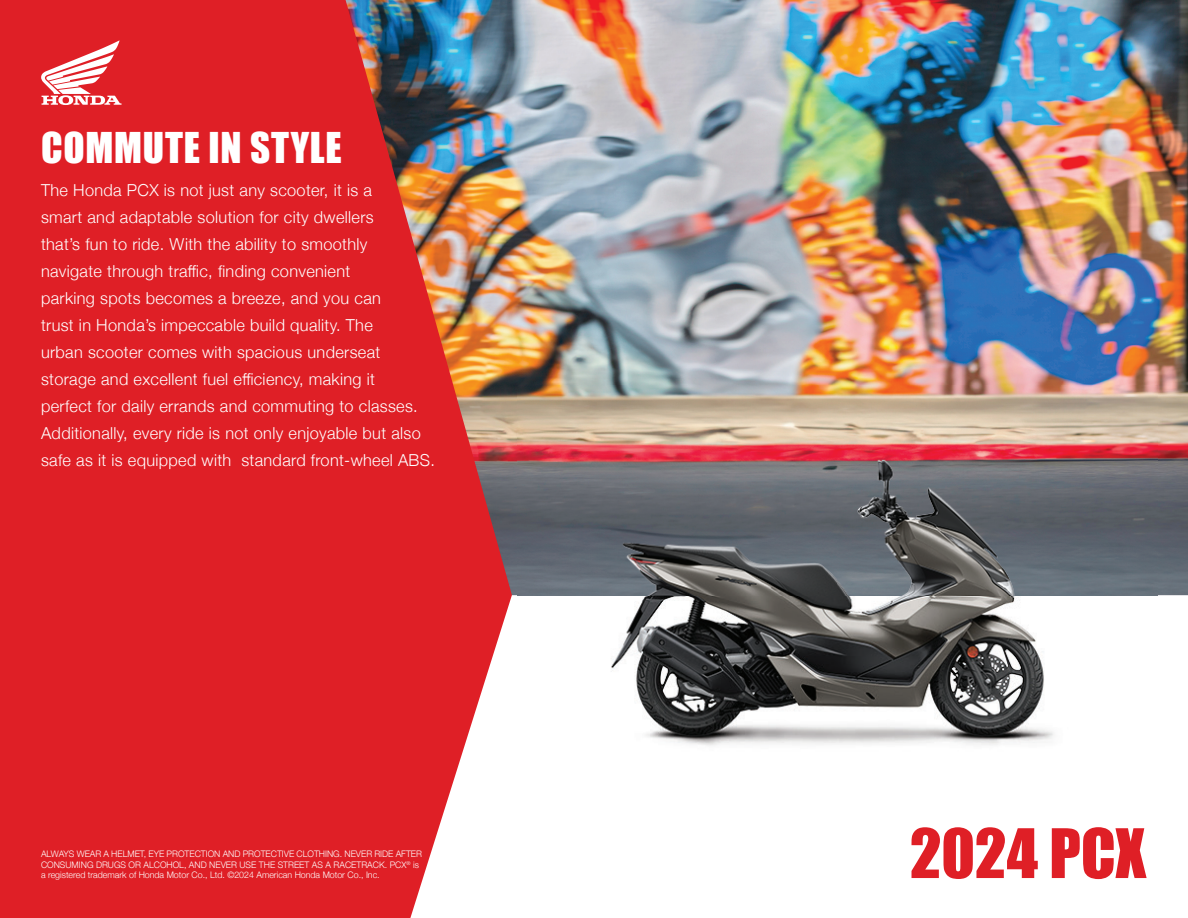
<style>
.page{position:relative;width:1188px;height:918px;background:#fff}
.page>*{position:absolute;margin:0;border:0;box-sizing:border-box;transform-origin:0 0}
.t1{font:63px "Impact";letter-spacing:-.005em;color:#df1f26}
.t2{font:39px "Impact";letter-spacing:.02em;color:#fff}
.t3{font:300 16.5px/27px "Helvetica Neue";letter-spacing:.02em;color:#fff}
.t4{font:300 9px/10.5px "Helvetica Neue";color:#fff}
</style>
<div class="page">
<img style="left:512px;top:0;width:676px;height:595px">
<svg style="left:0;top:0;width:512px;height:918px;background:#d73035"></svg>
<svg style="left:41px;top:40px;width:81px;height:65px"></svg>
<img style="left:518px;top:386px;width:639px;height:360px">
<h2 class="t2" style="left:41px;top:117px;width:302px">COMMUTE IN STYLE</h2>
<p class="t3" style="left:41px;top:176px;width:396px">The Honda PCX is not just any scooter, it is a<br>smart and adaptable solution for city dwellers<br>that’s fun to ride. With the ability to smoothly<br>navigate through traffic, finding convenient<br>parking spots becomes a breeze, and you can<br>trust in Honda’s impeccable build quality. The<br>urban scooter comes with spacious underseat storage and excellent fuel efficiency, making it<br>perfect for daily errands and commuting to classes.<br>Additionally, every ride is not only enjoyable but also safe as it is equipped with standard front-wheel ABS.</p>
<p class="t4" style="left:41px;top:848px;width:383px">ALWAYS WEAR A HELMET, EYE PROTECTION AND PROTECTIVE CLOTHING. NEVER RIDE AFTER<br>CONSUMING DRUGS OR ALCOHOL, AND NEVER USE THE STREET AS A RACETRACK. PCX<sup>®</sup> is a registered trademark of Honda Motor Co., Ltd. ©2024 American Honda Motor Co., Inc.</p>
<h1 class="t1" style="left:910px;top:804px;width:237px">2024 PCX</h1>
</div>
